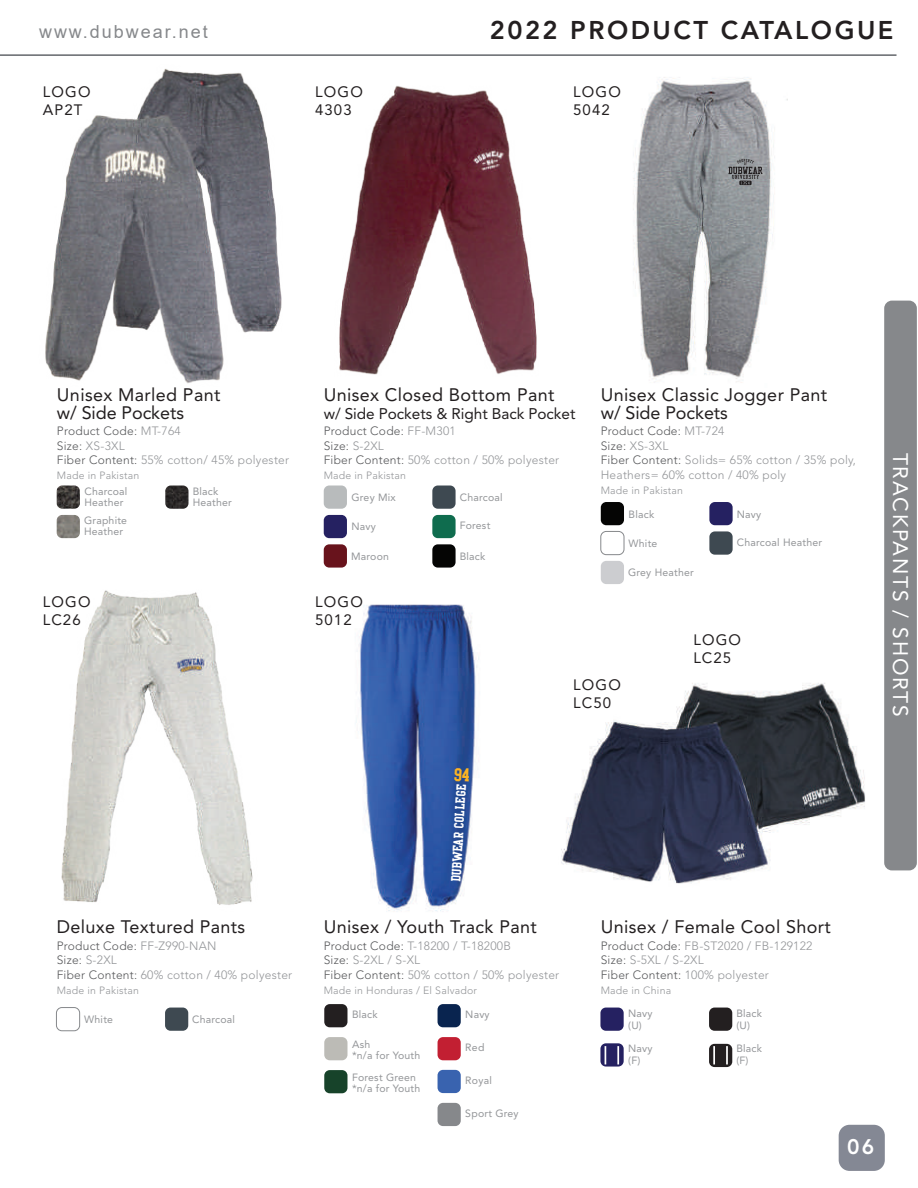
<style>
.page{position:relative;width:918px;height:1188px;background:#fff}
.page>*{position:absolute;margin:0;border:0;box-sizing:border-box;transform-origin:0 0}
.t1{font:800 25.5px "Avenir LT Std";letter-spacing:.1em;color:#231f20}
.t2{font:21px "Avenir LT Std";letter-spacing:.08em;color:#fff}
.t3{font:800 21px "Avenir LT Std";color:#fff}
.t4{font:18px/18px "Avenir LT Std";letter-spacing:.02em;color:#231f20}
.t5{font:18px "Arial";letter-spacing:.11em;color:#86888b}
.t6{font:15.3px "Avenir LT Std";letter-spacing:-.005em;color:#231f20}
.t7{font:15px/18px "Avenir LT Std";letter-spacing:.075em;color:#231f20}
.t8{font:300 12px/14.4px "Avenir LT Std";letter-spacing:.02em;color:#939598}
.t9{font:11.4px "Porn Star Academy";color:#fff}
.t10{font:10.5px/10.5px "Avenir LT Std";letter-spacing:.02em;color:#939598}
.t11{font:300 10.5px "Avenir LT Std";letter-spacing:.02em;color:#939598}
.s1{color:#57585a}
</style>
<div class="page">
<img style="left:633px;top:77px;width:154px;height:306px">
<img style="left:356px;top:604px;width:123px;height:308px">
<img style="left:61px;top:590px;width:192px;height:315px">
<img style="left:561px;top:683px;width:304px;height:201px">
<img style="left:45px;top:68px;width:227px;height:316px">
<img style="left:272px;top:86px;width:265px;height:289px">
<div style="left:884px;top:301px;width:33px;height:569px;background:#86888b;border-radius:8px"></div>
<div style="left:839px;top:1125px;width:46px;height:46px;background:#848894;border-radius:11px"></div>
<div style="left:165px;top:1008px;width:23px;height:23px;background:#3e4951;border-radius:6px"></div>
<div style="left:56px;top:1007px;width:24px;height:24px;border:1px solid #86888b;border-radius:6px"></div>
<img style="left:57px;top:515px;width:23px;height:23px">
<img style="left:165px;top:486px;width:24px;height:23px">
<img style="left:57px;top:486px;width:23px;height:23px">
<div style="left:709px;top:502px;width:24px;height:23px;background:#252161;border-radius:6px"></div>
<div style="left:601px;top:561px;width:23px;height:23px;background:#cccdd0;border-radius:6px"></div>
<div style="left:600px;top:531px;width:24px;height:24px;border:1px solid #86888b;border-radius:6px"></div>
<div style="left:601px;top:502px;width:23px;height:23px;background:#050504;border-radius:6px"></div>
<div style="left:709px;top:531px;width:24px;height:24px;background:#3e4951;border-radius:6px"></div>
<div style="left:432px;top:486px;width:24px;height:23px;background:#3e4951;border-radius:6px"></div>
<div style="left:324px;top:544px;width:23px;height:24px;background:#68131c;border-radius:6px"></div>
<div style="left:432px;top:544px;width:24px;height:24px;background:#050504;border-radius:6px"></div>
<div style="left:324px;top:515px;width:23px;height:23px;background:#252161;border-radius:6px"></div>
<div style="left:324px;top:486px;width:23px;height:23px;background:#b8bbbc;border-radius:6px"></div>
<div style="left:432px;top:515px;width:24px;height:23px;background:#0f6c4e;border-radius:6px"></div>
<div style="left:709px;top:1044px;width:23px;height:23px;background:#231f20;border-radius:6px"></div>
<svg style="left:600px;top:1043px;width:24px;height:24px"></svg>
<svg style="left:617px;top:1046px;width:2px;height:18px"></svg>
<svg style="left:605px;top:1046px;width:1px;height:18px"></svg>
<svg style="left:726px;top:1046px;width:2px;height:18px"></svg>
<svg style="left:713px;top:1046px;width:2px;height:18px"></svg>
<div style="left:709px;top:1008px;width:23px;height:23px;background:#231f20;border-radius:6px"></div>
<div style="left:600px;top:1008px;width:24px;height:23px;background:#252161;border-radius:6px"></div>
<svg style="left:324px;top:1004px;width:23px;height:23px"></svg>
<svg style="left:438px;top:1004px;width:23px;height:23px"></svg>
<svg style="left:324px;top:1037px;width:23px;height:23px"></svg>
<svg style="left:438px;top:1070px;width:23px;height:23px"></svg>
<svg style="left:438px;top:1037px;width:23px;height:23px"></svg>
<svg style="left:324px;top:1070px;width:23px;height:23px"></svg>
<svg style="left:438px;top:1103px;width:23px;height:23px"></svg>
<svg style="left:729px;top:159px;width:33px;height:26px"></svg>
<hr style="left:0;top:54px;width:897px;height:2px;background:#62656a">
<svg style="left:454px;top:768px;width:16px;height:14px"></svg>
<h3 class="t5" style="left:39px;top:19px;width:170px">www.dubwear.net</h3>
<h1 class="t1" style="left:490px;top:15px;width:405px">2022 PRODUCT CATALOGUE</h1>
<p class="t7" style="left:43px;top:83px;width:49px">LOGO<br>AP2T</p>
<p class="t7" style="left:315px;top:83px;width:49px">LOGO<br>4303</p>
<p class="t7" style="left:573px;top:83px;width:49px">LOGO<br>5042</p>
<h3 class="t4" style="left:57px;top:386px;width:165px">Unisex Marled Pant w/ Side Pockets</h3>
<p class="t8" style="left:57px;top:424px;width:234px"><span class="s1">Product Code:</span> MT-764<br><span class="s1">Size:</span> XS-3XL<br><span class="s1">Fiber Content:</span> 55% cotton/ 45% polyester</p>
<p class="t11" style="left:57px;top:469px;width:84px">Made in Pakistan</p>
<p class="t10" style="left:84px;top:516px;width:45px">Graphite<br>Heather</p>
<p class="t10" style="left:84px;top:486px;width:44px">Charcoal<br>Heather</p>
<p class="t10" style="left:193px;top:486px;width:41px">Black<br>Heather</p>
<h3 class="t4" style="left:324px;top:386px;width:232px">Unisex Closed Bottom Pant</h3>
<p class="t6" style="left:324px;top:405px;width:253px">w/ Side Pockets &amp; Right Back Pocket</p>
<p class="t8" style="left:324px;top:424px;width:237px"><span class="s1">Product Code:</span> FF-M301<br><span class="s1">Size:</span> S-2XL<br><span class="s1">Fiber Content:</span> 50% cotton / 50% polyester</p>
<p class="t11" style="left:324px;top:469px;width:84px">Made in Pakistan</p>
<p class="t10" style="left:352px;top:492px;width:46px">Grey Mix</p>
<p class="t10" style="left:352px;top:521px;width:26px">Navy</p>
<p class="t10" style="left:460px;top:492px;width:44px">Charcoal</p>
<p class="t10" style="left:460px;top:520px;width:32px">Forest</p>
<p class="t10" style="left:351px;top:551px;width:39px">Maroon</p>
<p class="t10" style="left:460px;top:551px;width:27px">Black</p>
<p class="t7" style="left:43px;top:593px;width:49px">LOGO<br>LC26</p>
<p class="t7" style="left:315px;top:593px;width:49px">LOGO<br>5012</p>
<h3 class="t4" style="left:601px;top:386px;width:228px">Unisex Classic Jogger Pant w/ Side Pockets</h3>
<p class="t8" style="left:601px;top:424px;width:257px"><span class="s1">Product Code:</span> MT-724<br><span class="s1">Size:</span> XS-3XL<br><span class="s1">Fiber Content:</span> Solids= 65% cotton / 35% poly,<br>Heathers= 60% cotton / 40% poly</p>
<p class="t11" style="left:601px;top:484px;width:84px">Made in Pakistan</p>
<p class="t10" style="left:629px;top:509px;width:27px">Black</p>
<p class="t10" style="left:629px;top:538px;width:30px">White</p>
<p class="t10" style="left:628px;top:568px;width:67px">Grey Heather</p>
<p class="t10" style="left:737px;top:509px;width:26px">Navy</p>
<p class="t10" style="left:737px;top:537px;width:87px">Charcoal Heather</p>
<p class="t7" style="left:693px;top:631px;width:49px">LOGO<br>LC25</p>
<p class="t7" style="left:573px;top:676px;width:49px">LOGO<br>LC50</p>
<h2 class="t2" style="left:913px;top:453px;width:265px;rotate:90deg">TRACKPANTS / SHORTS</h2>
<h3 class="t4" style="left:57px;top:918px;width:190px">Deluxe Textured Pants</h3>
<p class="t8" style="left:57px;top:939px;width:237px"><span class="s1">Product Code:</span> FF-Z990-NAN<br><span class="s1">Size:</span> S-2XL<br><span class="s1">Fiber Content:</span> 60% cotton / 40% polyester</p>
<p class="t11" style="left:57px;top:984px;width:84px">Made in Pakistan</p>
<p class="t10" style="left:84px;top:1014px;width:30px">White</p>
<p class="t10" style="left:192px;top:1014px;width:44px">Charcoal</p>
<p class="t9" style="left:450px;top:882px;width:99px;rotate:-87deg">DUBWEAR COLLEGE</p>
<h3 class="t4" style="left:324px;top:918px;width:215px">Unisex / Youth Track Pant</h3>
<p class="t8" style="left:324px;top:939px;width:237px"><span class="s1">Product Code:</span> T-18200 / T-18200B<br><span class="s1">Size:</span> S-2XL / S-XL<br><span class="s1">Fiber Content:</span> 50% cotton / 50% polyester</p>
<p class="t11" style="left:324px;top:984px;width:155px">Made in Honduras / El Salvador</p>
<p class="t10" style="left:352px;top:1009px;width:27px">Black</p>
<p class="t10" style="left:465px;top:1009px;width:26px">Navy</p>
<p class="t10" style="left:352px;top:1039px;width:70px">Ash<br>*n/a for Youth</p>
<p class="t10" style="left:465px;top:1075px;width:28px">Royal</p>
<p class="t10" style="left:465px;top:1042px;width:21px">Red</p>
<p class="t10" style="left:352px;top:1072px;width:70px">Forest Green *n/a for Youth</p>
<p class="t10" style="left:465px;top:1108px;width:55px">Sport Grey</p>
<h3 class="t4" style="left:601px;top:918px;width:232px">Unisex / Female Cool Short</h3>
<p class="t8" style="left:601px;top:939px;width:213px"><span class="s1">Product Code:</span> FB-ST2020 / FB-129122<br><span class="s1">Size:</span> S-5XL / S-2XL<br><span class="s1">Fiber Content:</span> 100% polyester</p>
<p class="t11" style="left:601px;top:984px;width:72px">Made in China</p>
<p class="t10" style="left:628px;top:1008px;width:26px;line-height:12px">Navy (U)</p>
<p class="t10" style="left:736px;top:1008px;width:27px;line-height:12px">Black (U)</p>
<p class="t10" style="left:628px;top:1043px;width:26px;line-height:12px">Navy (F)</p>
<p class="t10" style="left:736px;top:1042px;width:27px;line-height:12px">Black (F)</p>
<h2 class="t3" style="left:847px;top:1134px;width:28px">06</h2>
</div>
